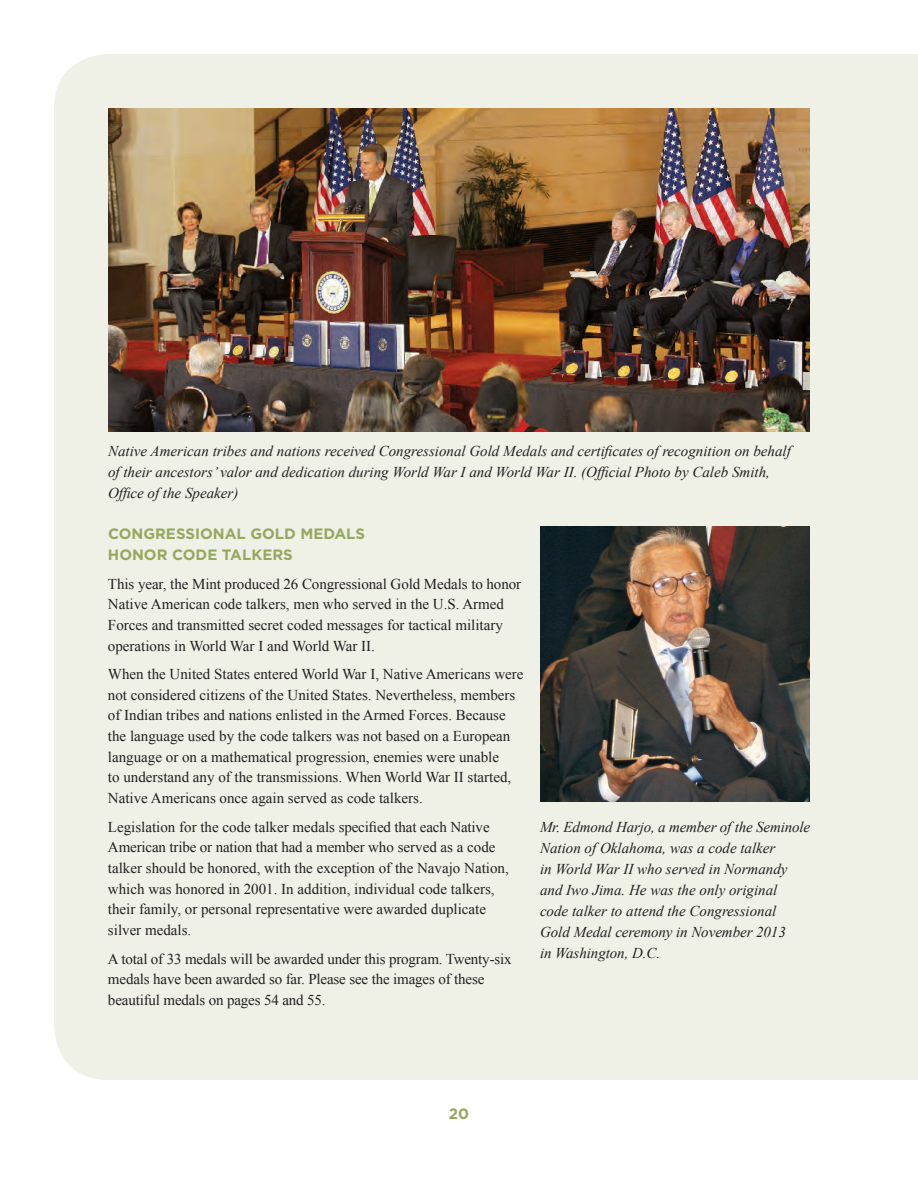
<style>
.page{position:relative;width:918px;height:1188px;background:#fff}
.page>*{position:absolute;margin:0;border:0;box-sizing:border-box;transform-origin:0 0}
.t1{font:15px/20.7px "Times New Roman";color:#231f20}
.t2{font:italic 15px/21px "Times New Roman";color:#231f20}
.t3{font:700 15px/21px "Gotham";color:#96a75e}
</style>
<div class="page">
<img style="left:108px;top:108px;width:702px;height:324px">
<img style="left:540px;top:526px;width:270px;height:276px">
<p class="t2" style="left:108px;top:440px;width:684px">Native American tribes and nations received Congressional Gold Medals and certificates of recognition on behalf of their ancestors’ valor and dedication during World War I and World War II. (Official Photo by Caleb Smith,<br>Office of the Speaker)</p>
<p class="t3" style="left:108px;top:523px;width:259px">CONGRESSIONAL GOLD MEDALS<br>HONOR CODE TALKERS</p>
<p class="t1" style="left:108px;top:573px;width:415px">This year, the Mint produced 26 Congressional Gold Medals to honor Native American code talkers, men who served in the U.S. Armed Forces and transmitted secret coded messages for tactical military operations in World War I and World War II.</p>
<p class="t1" style="left:108px;top:664px;width:417px">When the United States entered World War I, Native Americans were not considered citizens of the United States. Nevertheless, members of Indian tribes and nations enlisted in the Armed Forces. Because the language used by the code talkers was not based on a European language or on a mathematical progression, enemies were unable<br>to understand any of the transmissions. When World War II started, Native Americans once again served as code talkers.</p>
<p class="t1" style="left:108px;top:816px;width:402px">Legislation for the code talker medals specified that each Native American tribe or nation that had a member who served as a code talker should be honored, with the exception of the Navajo Nation, which was honored in 2001. In addition, individual code talkers, their family, or personal representative were awarded duplicate silver medals.</p>
<p class="t1" style="left:108px;top:948px;width:405px">A total of 33 medals will be awarded under this program. Twenty-six medals have been awarded so far. Please see the images of these beautiful medals on pages 54 and 55.</p>
<p class="t2" style="left:540px;top:817px;width:272px">Mr. Edmond Harjo, a member of the Seminole Nation of Oklahoma, was a code talker<br>in World War II who served in Normandy and Iwo Jima. He was the only original<br>code talker to attend the Congressional Gold Medal ceremony in November 2013<br>in Washington, D.C.</p>
<p class="t3" style="left:449px;top:1103px;width:22px">20</p>
</div>
